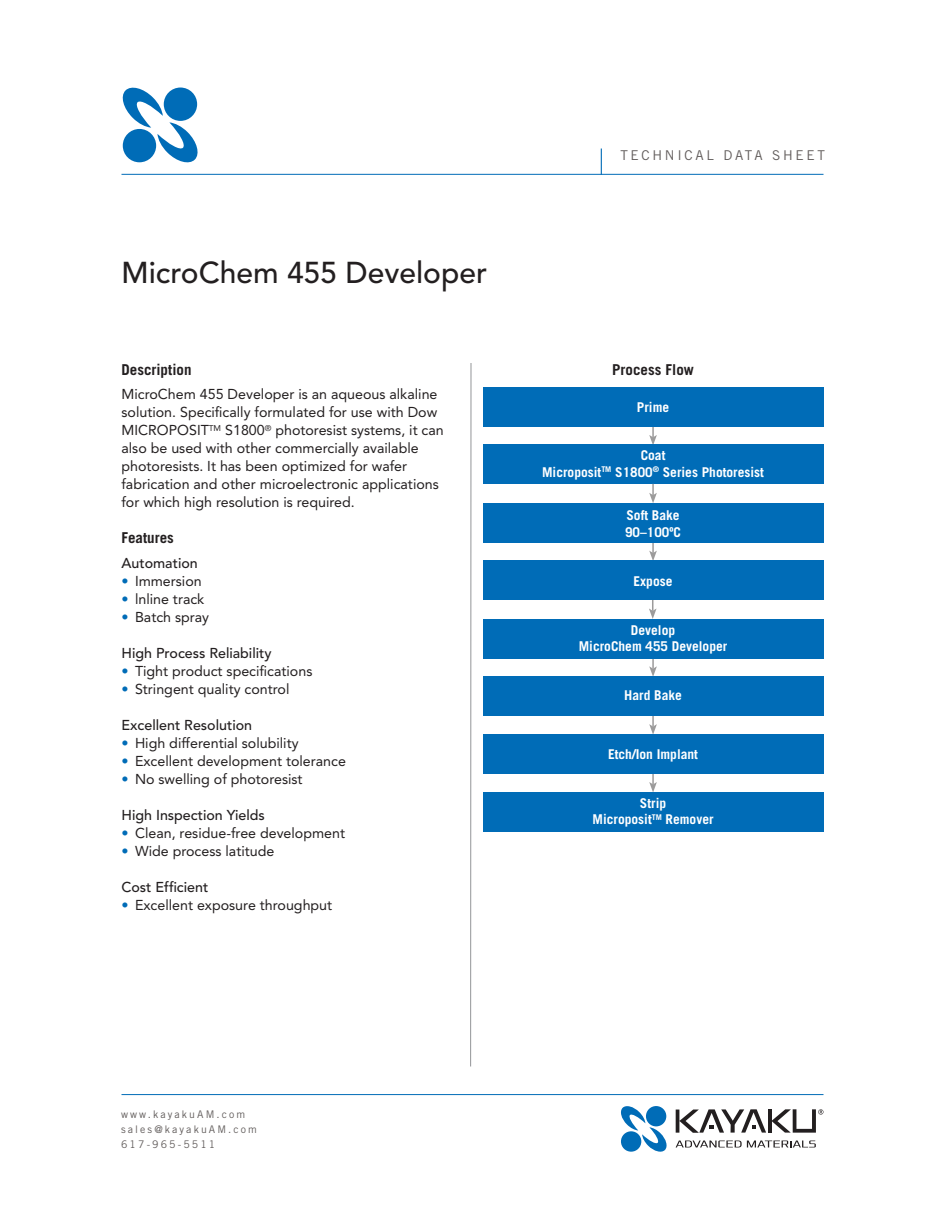
<style>
.page{position:relative;width:945px;height:1215px;background:#fff}
.page>*{position:absolute;margin:0;border:0;box-sizing:border-box;transform-origin:0 0}
.Head{font:500 30px "Avenir";color:#231f20}
.subhead{font:700 15px "Trade Gothic";color:#231f20}
.Bodytext{font:700 15px "Trade Gothic";color:#231f20}
.body_text{font:14.25px/18px "Avenir";color:#231f20}
.body_text-2{font:500 14.25px "Avenir";color:#231f20}
.Bodytext-2{font:500 14.25px "Avenir";color:#231f20}
.t1{font:700 13.5px "Trade Gothic";color:#fff}
.t2{font:13.5px "Trade Gothic";letter-spacing:.2em;color:#625d5c}
.t3{font:10.5px/15px "Trade Gothic";letter-spacing:.2em;color:#625d5c}
.s1{color:#006cb7}
</style>
<div class="page">
<hr style="left:122px;top:174px;width:702px;height:1px;background:#006cb7">
<svg style="left:601px;top:149px;width:1px;height:26px"></svg>
<svg style="left:123px;top:88px;width:75px;height:74px"></svg>
<div style="left:164px;top:88px;width:33px;height:33px;background:#006cb7;border-radius:50%"></div>
<div style="left:123px;top:129px;width:33px;height:33px;background:#006cb7;border-radius:50%"></div>
<hr style="left:122px;top:1094px;width:702px;height:1px;background:#006cb7">
<svg style="left:676px;top:1141px;width:140px;height:6px"></svg>
<svg style="left:621px;top:1106px;width:46px;height:46px"></svg>
<div style="left:646px;top:1106px;width:20px;height:20px;background:#006cb7;border-radius:50%"></div>
<div style="left:621px;top:1131px;width:20px;height:21px;background:#006cb7;border-radius:50%"></div>
<svg style="left:676px;top:1109px;width:147px;height:24px"></svg>
<svg style="left:649px;top:774px;width:8px;height:18px"></svg>
<svg style="left:649px;top:716px;width:8px;height:19px"></svg>
<svg style="left:649px;top:658px;width:8px;height:18px"></svg>
<svg style="left:649px;top:600px;width:8px;height:19px"></svg>
<svg style="left:649px;top:543px;width:8px;height:18px"></svg>
<svg style="left:649px;top:427px;width:8px;height:18px"></svg>
<div style="left:483px;top:676px;width:341px;height:40px;background:#006cb7"></div>
<div style="left:483px;top:735px;width:341px;height:39px;background:#006cb7"></div>
<div style="left:483px;top:792px;width:341px;height:40px;background:#006cb7"></div>
<div style="left:483px;top:388px;width:341px;height:39px;background:#006cb7"></div>
<div style="left:483px;top:561px;width:341px;height:39px;background:#006cb7"></div>
<div style="left:483px;top:619px;width:341px;height:39px;background:#006cb7"></div>
<div style="left:483px;top:503px;width:341px;height:40px;background:#006cb7"></div>
<hr style="left:470px;top:363px;width:1px;height:703px;background:#939598">
<div style="left:483px;top:445px;width:341px;height:39px;background:#006cb7"></div>
<svg style="left:649px;top:484px;width:8px;height:19px"></svg>
<p class="Head" style="left:122px;top:255px;width:367px">MicroChem 455 Developer</p>
<p class="subhead" style="left:122px;top:360px;width:72px">Description</p>
<p class="body_text" style="left:122px;top:385px;width:324px">MicroChem 455 Developer is an aqueous alkaline solution. Specifically formulated for use with Dow MICROPOSIT<sup>TM</sup> S1800<sup>®</sup> photoresist systems, it can also be used with other commercially available photoresists. It has been optimized for wafer fabrication and other microelectronic applications for which high resolution is required.</p>
<p class="Bodytext" style="left:122px;top:529px;width:54px">Features</p>
<p class="Bodytext-2" style="left:122px;top:555px;width:78px">Automation</p>
<p class="body_text" style="left:122px;top:572px;width:82px"><span class="s1">•</span> Immersion</p>
<p class="body_text" style="left:122px;top:590px;width:84px"><span class="s1">•</span> lnline track</p>
<p class="body_text" style="left:122px;top:608px;width:89px"><span class="s1">•</span> Batch spray</p>
<p class="body_text-2" style="left:122px;top:645px;width:152px">High Process Reliability</p>
<p class="body_text" style="left:122px;top:662px;width:192px"><span class="s1">•</span> Tight product specifications</p>
<p class="body_text" style="left:122px;top:680px;width:169px"><span class="s1">•</span> Stringent quality control</p>
<p class="body_text-2" style="left:122px;top:717px;width:132px">Excellent Resolution</p>
<p class="body_text" style="left:122px;top:734px;width:179px"><span class="s1">•</span> High differential solubility</p>
<p class="body_text" style="left:122px;top:752px;width:226px"><span class="s1">•</span> Excellent development tolerance</p>
<p class="body_text" style="left:122px;top:770px;width:183px"><span class="s1">•</span> No swelling of photoresist</p>
<p class="body_text-2" style="left:122px;top:807px;width:145px">High Inspection Yields</p>
<p class="body_text" style="left:122px;top:824px;width:225px"><span class="s1">•</span> Clean, residue-free development</p>
<p class="body_text" style="left:122px;top:842px;width:154px"><span class="s1">•</span> Wide process latitude</p>
<p class="body_text-2" style="left:122px;top:879px;width:88px">Cost Efficient</p>
<p class="body_text" style="left:122px;top:896px;width:212px"><span class="s1">•</span> Excellent exposure throughput</p>
<p class="t2" style="left:620px;top:148px;width:206px">TECHNICAL DATA SHEET</p>
<p class="subhead" style="left:612px;top:360px;width:83px">Process Flow</p>
<p class="t1" style="left:637px;top:398px;width:34px">Prime</p>
<p class="t1" style="left:641px;top:447px;width:26px">Coat</p>
<p class="t1" style="left:542px;top:464px;width:223px">Microposit<sup>TM</sup> S1800<sup>®</sup> Series Photoresist</p>
<p class="t1" style="left:626px;top:507px;width:55px">Soft Bake</p>
<p class="t1" style="left:625px;top:524px;width:57px">90–100ºC</p>
<p class="t1" style="left:634px;top:573px;width:40px">Expose</p>
<p class="t1" style="left:631px;top:622px;width:46px">Develop</p>
<p class="t1" style="left:579px;top:638px;width:150px">MicroChem 455 Developer</p>
<p class="t1" style="left:624px;top:687px;width:59px">Hard Bake</p>
<p class="t1" style="left:608px;top:746px;width:92px">Etch/Ion Implant</p>
<p class="t1" style="left:640px;top:795px;width:28px">Strip</p>
<p class="t1" style="left:593px;top:811px;width:123px">Microposit<sup>TM</sup> Remover</p>
<p class="t3" style="left:121px;top:1106px;width:137px">www.kayakuAM.com sales@kayakuAM.com<br>617-965-5511</p>
</div>
